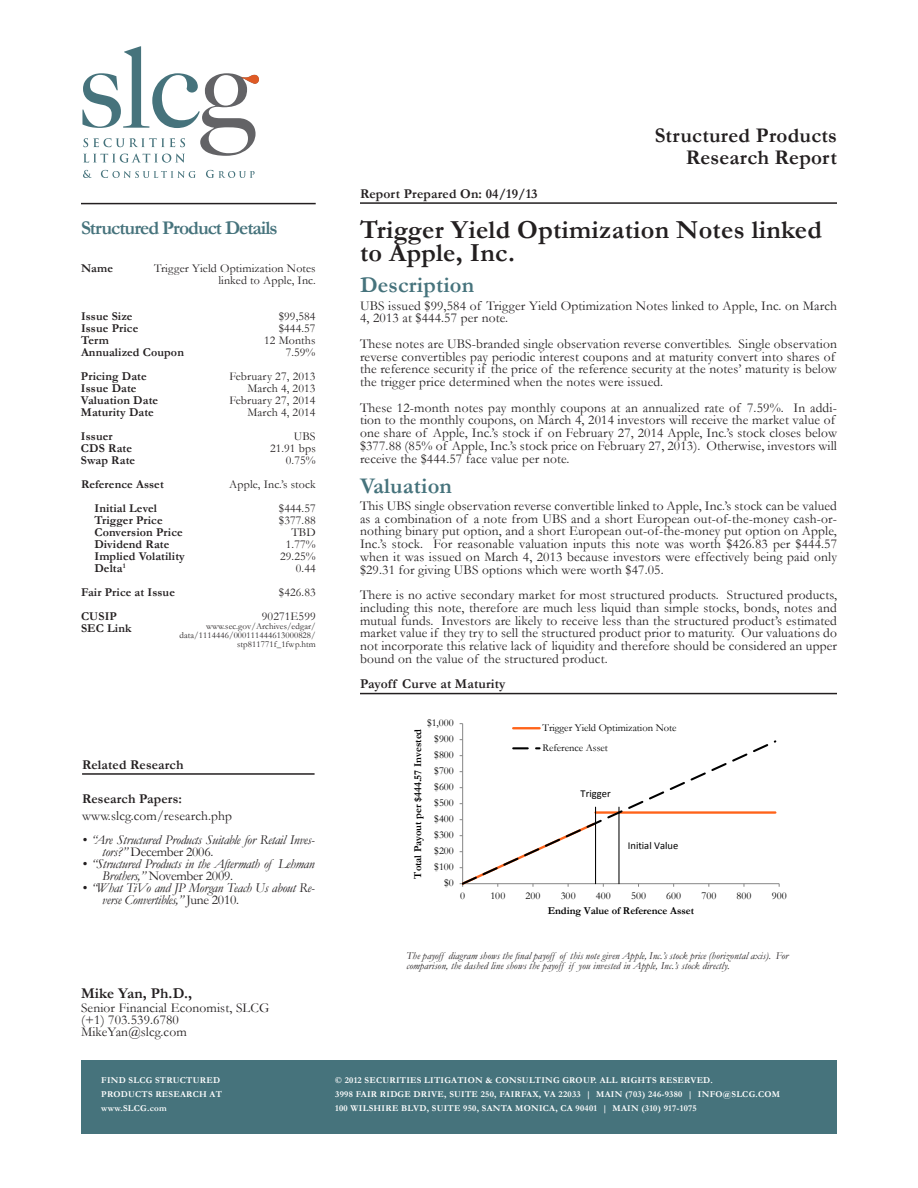
<style>
.page{position:relative;width:918px;height:1188px;background:#fff}
.page>*{position:absolute;margin:0;border:0;box-sizing:border-box;transform-origin:0 0}
.t1{font:700 26.25px/22.5px "Garamond";letter-spacing:.01em;color:#231f20}
.t2{font:700 22.5px "Garamond";letter-spacing:.01em;color:#46737c}
.t3{font:700 21px/22.5px "Garamond";letter-spacing:.01em;color:#231f20;text-align:right}
.t4{font:700 19.5px "Garamond";letter-spacing:-.05em;color:#46737c}
.t5{font:700 15px "Garamond";letter-spacing:.01em;color:#231f20}
.t6{font:13.5px/12.8px "Garamond";letter-spacing:.01em;color:#231f20}
.t7{font:italic 13.5px/12px "Garamond";letter-spacing:-.02em;color:#231f20}
.t8{font:700 13.5px "Garamond";letter-spacing:.01em;color:#231f20}
.t9{font:700 12px/12px "Garamond";letter-spacing:.01em;color:#231f20}
.t10{font:12px/12px "Garamond";letter-spacing:.01em;color:#231f20;text-align:right}
.t11{font:italic 10.5px/9.8px "Garamond";letter-spacing:.01em;color:#231f20}
.t12{font:10.5px/20.1px "Garamond";letter-spacing:-.005em;color:#000}
.t13{font:700 10.5px "Garamond";color:#000}
.t14{font:10.5px "Calibri";color:#000}
.t15{font:700 9px/14.2px "Garamond";letter-spacing:.03em;color:#fff}
.t16{font:9px/9px "Garamond";letter-spacing:.01em;color:#231f20;text-align:right}
.s1{font-style:normal}
</style>
<div class="page">
<hr style="left:360px;top:202px;width:477px;height:2px;background:#231f20">
<hr style="left:360px;top:693px;width:477px;height:1px;background:#231f20">
<hr style="left:462px;top:724px;width:1px;height:160px;background:#868686">
<hr style="left:463px;top:883px;width:316px;height:1px;background:#868686">
<svg style="left:460px;top:819px;width:137px;height:68px"></svg>
<svg style="left:463px;top:739px;width:315px;height:145px"></svg>
<hr style="left:618px;top:807px;width:1px;height:77px;background:#000">
<hr style="left:595px;top:807px;width:1px;height:77px;background:#000">
<hr style="left:513px;top:727px;width:27px;height:2px;background:#ff6319">
<svg style="left:513px;top:747px;width:27px;height:2px"></svg>
<hr style="left:81px;top:203px;width:235px;height:1px;background:#231f20">
<div style="left:81px;top:1061px;width:234px;height:73px;background:#46737c"></div>
<div style="left:315px;top:1061px;width:522px;height:73px;background:#46737c"></div>
<hr style="left:82px;top:773px;width:233px;height:2px;background:#231f20">
<svg style="left:83px;top:170px;width:9px;height:8px"></svg>
<svg style="left:101px;top:170px;width:95px;height:8px"></svg>
<svg style="left:206px;top:170px;width:49px;height:8px"></svg>
<svg style="left:82px;top:46px;width:177px;height:117px"></svg>
<h3 class="t4" style="left:81px;top:215px;width:198px">Structured Product Details</h3>
<p class="t9" style="left:81px;top:263px;width:33px">Name</p>
<p class="t10" style="left:154px;top:262px;width:163px">Trigger Yield Optimization Notes linked to Apple, Inc.</p>
<p class="t10" style="left:264px;top:310px;width:53px">$99,584 $444.57<br>12 Months<br>7.59%</p>
<p class="t10" style="left:229px;top:370px;width:88px">February 27, 2013<br>March 4, 2013<br>February 27, 2014<br>March 4, 2014</p>
<p class="t9" style="left:81px;top:310px;width:104px">Issue Size<br>Issue Price<br>Term<br>Annualized Coupon</p>
<p class="t9" style="left:81px;top:370px;width:79px">Pricing Date<br>Issue Date<br>Valuation Date<br>Maturity Date</p>
<p class="t9" style="left:81px;top:430px;width:56px">Issuer<br>CDS Rate<br>Swap Rate</p>
<p class="t10" style="left:270px;top:430px;width:47px">UBS<br>21.91 bps<br>0.75%</p>
<p class="t9" style="left:94px;top:502px;width:92px">Initial Level<br>Trigger Price<br>Conversion Price<br>Dividend Rate<br>Implied Volatility<br>Delta<sup>1</sup></p>
<p class="t10" style="left:279px;top:502px;width:38px">$444.57 $377.88<br>TBD<br>1.77%<br>29.25%<br>0.44</p>
<p class="t9" style="left:81px;top:580px;width:95px;line-height:24px">Fair Price at Issue<br>CUSIP</p>
<p class="t9" style="left:81px;top:622px;width:52px">SEC Link</p>
<p class="t9" style="left:81px;top:479px;width:84px">Reference Asset</p>
<p class="t10" style="left:229px;top:478px;width:88px">Apple, Inc.’s stock</p>
<p class="t10" style="left:262px;top:580px;width:55px;line-height:24px">$426.83<br>90271E599</p>
<p class="t16" style="left:180px;top:621px;width:138px">www.sec.gov/Archives/edgar/ data/1114446/000111444613000828/ stp811771f_1fwp.htm</p>
<p class="t8" style="left:82px;top:755px;width:103px">Related Research</p>
<p class="t8" style="left:82px;top:790px;width:102px">Research Papers:</p>
<p class="t6" style="left:82px;top:809px;width:151px">www.slcg.com/research.php</p>
<p class="t7" style="left:102px;top:833px;width:214px;text-indent:-20px">• “Are Structured Products Suitable for Retail Inves&shy;tors?” <span class="s1">December 2006.</span></p>
<p class="t7" style="left:102px;top:857px;width:214px;text-indent:-20px">• “Structured Products in the Aftermath of Lehman<br>Brothers,” <span class="s1">November 2009.</span></p>
<p class="t7" style="left:102px;top:881px;width:214px;text-indent:-20px">• “What TiVo and JP Morgan Teach Us about Re&shy;verse Convertibles,” <span class="s1">June 2010.</span></p>
<h3 class="t3" style="left:655px;top:124px;width:184px">Structured Products<br>Research Report</h3>
<p class="t8" style="left:360px;top:184px;width:179px">Report Prepared On: 04/19/13</p>
<h1 class="t1" style="left:360px;top:219px;width:464px">Trigger Yield Optimization Notes linked to Apple, Inc.</h1>
<h2 class="t2" style="left:360px;top:270px;width:116px">Description</h2>
<p class="t6" style="left:360px;top:299px;width:478px">UBS issued $99,584 of Trigger Yield Optimization Notes linked to Apple, Inc. on March<br>4, 2013 at $444.57 per note.</p>
<p class="t6" style="left:360px;top:337px;width:478px">These notes are UBS-branded single observation reverse convertibles. Single observation reverse convertibles pay periodic interest coupons and at maturity convert into shares of the reference security if the price of the reference security at the notes’ maturity is below the trigger price determined when the notes were issued.</p>
<p class="t6" style="left:360px;top:401px;width:479px">These 12-month notes pay monthly coupons at an annualized rate of 7.59%. In addi&shy;tion to the monthly coupons, on March 4, 2014 investors will receive the market value of one share of Apple, Inc.’s stock if on February 27, 2014 Apple, Inc.’s stock closes below $377.88 (85% of Apple, Inc.’s stock price on February 27, 2013). Otherwise, investors will receive the $444.57 face value per note.</p>
<h2 class="t2" style="left:360px;top:470px;width:94px">Valuation</h2>
<p class="t6" style="left:360px;top:499px;width:479px;text-align:justify">This UBS single observation reverse convertible linked to Apple, Inc.’s stock can be valued as a combination of a note from UBS and a short European out-of-the-money cash-or&shy;nothing binary put option, and a short European out-of-the-money put option on Apple, Inc.’s stock. For reasonable valuation inputs this note was worth $426.83 per $444.57 when it was issued on March 4, 2013 because investors were effectively being paid only $29.31 for giving UBS options which were worth $47.05.</p>
<p class="t6" style="left:360px;top:588px;width:479px;text-align:justify">There is no active secondary market for most structured products. Structured products, including this note, therefore are much less liquid than simple stocks, bonds, notes and mutual funds. Investors are likely to receive less than the structured product’s estimated market value if they try to sell the structured product prior to maturity. Our valuations do not incorporate this relative lack of liquidity and therefore should be considered an upper bound on the value of the structured product.</p>
<p class="t8" style="left:360px;top:675px;width:147px">Payoff Curve at Maturity</p>
<p class="t12" style="left:427px;top:713px;width:28px">$1,000</p>
<p class="t13" style="left:411px;top:879px;width:151px;rotate:-90deg">Total Payout per $444.57 Invested</p>
<p class="t12" style="left:434px;top:729px;width:21px">$900</p>
<p class="t12" style="left:434px;top:745px;width:21px">$800</p>
<p class="t12" style="left:434px;top:761px;width:21px">$700</p>
<p class="t12" style="left:434px;top:777px;width:21px">$600</p>
<p class="t12" style="left:434px;top:793px;width:21px">$500</p>
<p class="t12" style="left:434px;top:809px;width:21px">$400</p>
<p class="t12" style="left:434px;top:825px;width:21px">$300</p>
<p class="t12" style="left:434px;top:841px;width:21px">$200</p>
<p class="t12" style="left:434px;top:857px;width:21px">$100</p>
<p class="t12" style="left:444px;top:873px;width:11px">$0</p>
<p class="t12" style="left:543px;top:717px;width:136px">Trigger Yield Optimization Note<br>Reference Asset</p>
<p class="t14" style="left:581px;top:787px;width:32px">Trigger</p>
<p class="t14" style="left:628px;top:839px;width:52px">Initial Value</p>
<p class="t12" style="left:460px;top:885px;width:6px">0</p>
<p class="t12" style="left:490px;top:885px;width:16px">100</p>
<p class="t12" style="left:526px;top:885px;width:16px">200</p>
<p class="t12" style="left:561px;top:885px;width:16px">300</p>
<p class="t12" style="left:596px;top:885px;width:16px">400</p>
<p class="t12" style="left:631px;top:885px;width:16px">500</p>
<p class="t12" style="left:666px;top:885px;width:16px">600</p>
<p class="t12" style="left:701px;top:885px;width:16px">700</p>
<p class="t12" style="left:737px;top:885px;width:16px">800</p>
<p class="t12" style="left:772px;top:885px;width:16px">900</p>
<p class="t13" style="left:548px;top:903px;width:148px">Ending Value of Reference Asset</p>
<p class="t11" style="left:406px;top:951px;width:383px">The payoff diagram shows the final payoff of this note given Apple, Inc.’s stock price (horizontal axis). For comparison, the dashed line shows the payoff if you invested in Apple, Inc.’s stock directly.</p>
<p class="t5" style="left:81px;top:983px;width:113px">Mike Yan, Ph.D.,</p>
<p class="t6" style="left:81px;top:1001px;width:190px;line-height:12px">Senior Financial Economist, SLCG (+1) 703.539.6780<br>MikeYan@slcg.com</p>
<p class="t15" style="left:101px;top:1073px;width:122px">FIND SLCG STRUCTURED<br>PRODUCTS RESEARCH AT www.SLCG.com</p>
<p class="t15" style="left:335px;top:1073px;width:446px">© 2012 SECURITIES LITIGATION &amp; CONSULTING GROUP. ALL RIGHTS RESERVED.<br>3998 FAIR RIDGE DRIVE, SUITE 250, FAIRFAX, VA 22033 | MAIN (703) 246-9380 | INFO@SLCG.COM<br>100 WILSHIRE BLVD, SUITE 950, SANTA MONICA, CA 90401 | MAIN (310) 917-1075</p>
</div>
